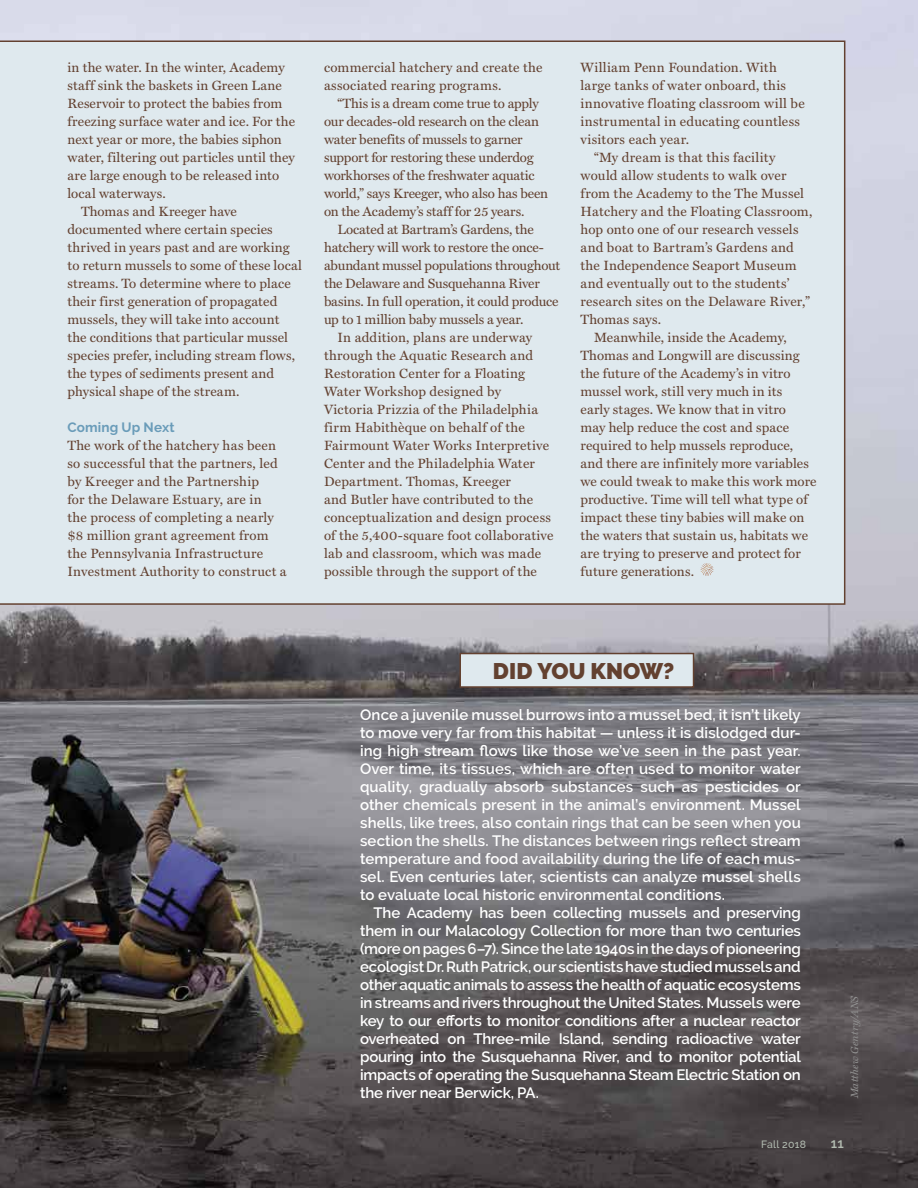
<style>
.page{position:relative;width:918px;height:1188px;background:#fff}
.page>*{position:absolute;margin:0;border:0;box-sizing:border-box;transform-origin:0 0}
.t1{font:900 22.5px "Raleway";color:#634130}
.t2{font:600 15px/18px "Raleway";letter-spacing:-.01em;color:#fff;text-align:justify}
.t3{font:13.5px/18px "Miller Text Roman";letter-spacing:.01em;color:#634130}
.t4{font:13.5px/18px "Miller Text Roman";letter-spacing:-.01em;color:#634130}
.t5{font:13.5px "Miller Text Roman";letter-spacing:-.015em;color:#634130}
.t6{font:700 13.5px "Raleway";letter-spacing:.01em;color:#6a9cb9}
.t7{font:600 13.5px "Raleway";color:#b3bcb1}
.t8{font:italic 10.5px "Miller Text";letter-spacing:.025em;color:#919191}
.t9{font:500 10.5px "Raleway";letter-spacing:.02em;color:#b3bcb1}
</style>
<div class="page">
<img style="left:0;top:0;width:918px;height:1188px">
<div style="left:460px;top:653px;width:234px;height:35px;background:#dfe9ee;border:2px solid #634130"></div>
<div style="left:0;top:40px;width:845px;height:565px;background:#dfe9ee"></div>
<svg style="left:701px;top:563px;width:12px;height:13px"></svg>
<p class="t3" style="left:68px;top:58px;width:219px">in the water. In the winter, Academy</p>
<p class="t3" style="left:68px;top:76px;width:216px">staff sink the baskets in Green Lane</p>
<p class="t3" style="left:68px;top:94px;width:216px">Reservoir to protect the babies from</p>
<p class="t3" style="left:68px;top:112px;width:229px">freezing surface water and ice. For the</p>
<p class="t3" style="left:68px;top:130px;width:216px">next year or more, the babies siphon</p>
<p class="t3" style="left:68px;top:148px;width:229px">water, filtering out particles until they</p>
<p class="t3" style="left:68px;top:166px;width:213px">are large enough to be released into</p>
<p class="t3" style="left:68px;top:184px;width:100px">local waterways.</p>
<p class="t3" style="left:81px;top:202px;width:157px">Thomas and Kreeger have</p>
<p class="t3" style="left:68px;top:220px;width:207px">documented where certain species</p>
<p class="t3" style="left:68px;top:238px;width:224px">thrived in years past and are working</p>
<p class="t3" style="left:68px;top:256px;width:236px">to return mussels to some of these local</p>
<p class="t3" style="left:68px;top:274px;width:225px">streams. To determine where to place</p>
<p class="t3" style="left:68px;top:292px;width:211px">their first generation of propagated</p>
<p class="t3" style="left:68px;top:310px;width:213px">mussels, they will take into account</p>
<p class="t3" style="left:68px;top:328px;width:222px">the conditions that particular mussel</p>
<p class="t3" style="left:68px;top:346px;width:229px">species prefer, including stream flows,</p>
<p class="t3" style="left:68px;top:364px;width:208px">the types of sediments present and</p>
<p class="t3" style="left:68px;top:382px;width:173px">physical shape of the stream.</p>
<p class="t6" style="left:68px;top:419px;width:109px">Coming Up Next</p>
<p class="t3" style="left:68px;top:436px;width:221px">The work of the hatchery has been so successful that the partners, led by Kreeger and the Partnership<br>for the Delaware Estuary, are in<br>the process of completing a nearly $8 million grant agreement from the Pennsylvania Infrastructure Investment Authority to construct a</p>
<p class="t3" style="left:324px;top:58px;width:220px">commercial hatchery and create the associated rearing programs.</p>
<p class="t4" style="left:324px;top:94px;width:226px;text-indent:14px">“This is a dream come true to apply our decades-old research on the clean water benefits of mussels to garner support for restoring these underdog workhorses of the freshwater aquatic world,” says Kreeger, who also has been on the Academy’s staff for 25 years.</p>
<p class="t3" style="left:338px;top:220px;width:198px">Located at Bartram’s Gardens, the</p>
<p class="t4" style="left:324px;top:238px;width:221px">hatchery will work to restore the once-</p>
<p class="t5" style="left:324px;top:257px;width:238px">abundant mussel populations throughout</p>
<p class="t4" style="left:324px;top:274px;width:217px">the Delaware and Susquehanna River</p>
<p class="t4" style="left:324px;top:292px;width:236px">basins. In full operation, it could produce</p>
<p class="t4" style="left:324px;top:310px;width:201px">up to 1 million baby mussels a year.</p>
<p class="t3" style="left:338px;top:328px;width:196px">In addition, plans are underway</p>
<p class="t3" style="left:324px;top:346px;width:211px">through the Aquatic Research and</p>
<p class="t3" style="left:324px;top:364px;width:203px">Restoration Center for a Floating</p>
<p class="t3" style="left:324px;top:382px;width:179px">Water Workshop designed by</p>
<p class="t3" style="left:324px;top:400px;width:216px">Victoria Prizzia of the Philadelphia</p>
<p class="t3" style="left:324px;top:418px;width:202px">firm Habithèque on behalf of the</p>
<p class="t3" style="left:324px;top:436px;width:227px">Fairmount Water Works Interpretive</p>
<p class="t3" style="left:324px;top:454px;width:212px">Center and the Philadelphia Water</p>
<p class="t3" style="left:324px;top:472px;width:188px">Department. Thomas, Kreeger</p>
<p class="t3" style="left:324px;top:490px;width:211px">and Butler have contributed to the</p>
<p class="t3" style="left:324px;top:508px;width:229px">conceptualization and design process</p>
<p class="t3" style="left:324px;top:526px;width:231px">of the 5,400-square foot collaborative</p>
<p class="t3" style="left:324px;top:544px;width:219px">lab and classroom, which was made</p>
<p class="t3" style="left:324px;top:562px;width:214px">possible through the support of the</p>
<p class="t3" style="left:580px;top:58px;width:198px">William Penn Foundation. With</p>
<p class="t3" style="left:580px;top:76px;width:207px">large tanks of water onboard, this</p>
<p class="t3" style="left:580px;top:94px;width:226px">innovative floating classroom will be</p>
<p class="t3" style="left:580px;top:112px;width:221px">instrumental in educating countless</p>
<p class="t3" style="left:580px;top:130px;width:110px">visitors each year.</p>
<p class="t3" style="left:594px;top:148px;width:183px">“My dream is that this facility</p>
<p class="t3" style="left:580px;top:166px;width:207px">would allow students to walk over</p>
<p class="t3" style="left:580px;top:184px;width:225px">from the Academy to the The Mussel</p>
<p class="t3" style="left:580px;top:202px;width:234px">Hatchery and the Floating Classroom,</p>
<p class="t3" style="left:580px;top:220px;width:220px">hop onto one of our research vessels</p>
<p class="t3" style="left:580px;top:238px;width:215px">and boat to Bartram’s Gardens and</p>
<p class="t3" style="left:580px;top:256px;width:218px">the Independence Seaport Museum</p>
<p class="t3" style="left:580px;top:274px;width:210px">and eventually out to the students’</p>
<p class="t3" style="left:580px;top:292px;width:231px">research sites on the Delaware River,”</p>
<p class="t3" style="left:580px;top:310px;width:82px">Thomas says.</p>
<p class="t3" style="left:594px;top:328px;width:194px">Meanwhile, inside the Academy,</p>
<p class="t3" style="left:580px;top:346px;width:221px">Thomas and Longwill are discussing</p>
<p class="t3" style="left:580px;top:364px;width:212px">the future of the Academy’s in vitro</p>
<p class="t3" style="left:580px;top:382px;width:203px">mussel work, still very much in its</p>
<p class="t3" style="left:580px;top:400px;width:207px">early stages. We know that in vitro</p>
<p class="t3" style="left:580px;top:418px;width:210px">may help reduce the cost and space</p>
<p class="t3" style="left:580px;top:436px;width:214px">required to help mussels reproduce,</p>
<p class="t3" style="left:580px;top:454px;width:230px">and there are infinitely more variables</p>
<p class="t3" style="left:580px;top:472px;width:238px">we could tweak to make this work more</p>
<p class="t3" style="left:580px;top:490px;width:229px">productive. Time will tell what type of</p>
<p class="t3" style="left:580px;top:508px;width:226px">impact these tiny babies will make on</p>
<p class="t3" style="left:580px;top:526px;width:229px">the waters that sustain us, habitats we</p>
<p class="t3" style="left:580px;top:544px;width:222px">are trying to preserve and protect for</p>
<p class="t3" style="left:580px;top:562px;width:115px">future generations.</p>
<h1 class="t1" style="left:493px;top:658px;width:183px">DID YOU KNOW?</h1>
<p class="t2" style="left:360px;top:706px;width:442px">Once a juvenile mussel burrows into a mussel bed, it isn’t likely to move very far from this habitat — unless it is dislodged dur&shy;ing high stream flows like those we’ve seen in the past year.<br>Over time, its tissues, which are often used to monitor water quality, gradually absorb substances such as pesticides or other chemicals present in the animal’s environment. Mussel shells, like trees, also contain rings that can be seen when you section the shells. The distances between rings reflect stream temperature and food availability during the life of each mus&shy;sel. Even centuries later, scientists can analyze mussel shells to evaluate local historic environmental conditions.</p>
<p class="t2" style="left:360px;top:904px;width:442px;text-indent:14px">The Academy has been collecting mussels and preserving them in our Malacology Collection for more than two centuries (more on pages 6–7). Since the late 1940s in the days of pioneering ecologist Dr. Ruth Patrick, our scientists have studied mussels and other aquatic animals to assess the health of aquatic ecosystems in streams and rivers throughout the United States. Mussels were key to our efforts to monitor conditions after a nuclear reactor overheated on Three-mile Island, sending radioactive water pouring into the Susquehanna River, and to monitor potential impacts of operating the Susquehanna Steam Electric Station on the river near Berwick, PA.</p>
<p class="t8" style="left:848px;top:1098px;width:105px;rotate:-90deg">Matthew Gentry/ANS</p>
<p class="t9" style="left:761px;top:1138px;width:46px">Fall 2018</p>
<p class="t7" style="left:831px;top:1135px;width:14px">11</p>
</div>
